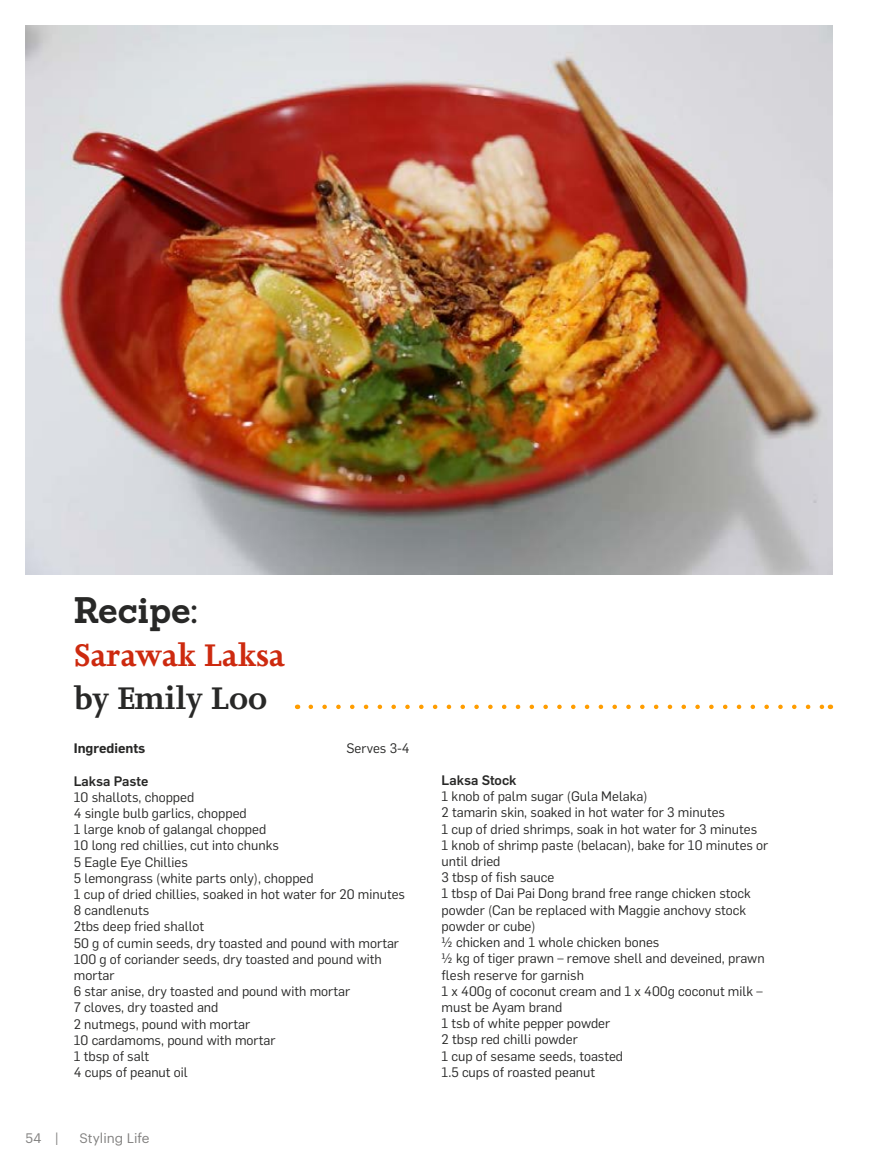
<style>
.page{position:relative;width:893px;height:1170px;background:#fff}
.page>*{position:absolute;margin:0;border:0;box-sizing:border-box;transform-origin:0 0}
.t1{font:700 36px "Joanna MT Std";color:#cd2a0f}
.t2{font:700 36px "Joanna MT Std";color:#282827}
.t3{font:700 36px "Sanchez";color:#282827}
.t4{font:13.5px/16.2px "Flama";color:#282827}
.t5{font:500 13.5px "Flama";color:#282827}
.t6{font:13.5px "Graphik";color:#828180}
.t7{font:600 13.5px "Flama";color:#282827}
</style>
<div class="page">
<img style="left:26px;top:26px;width:806px;height:548px">
<svg style="left:311px;top:704px;width:512px;height:5px"></svg>
<h1 class="t3" style="left:74px;top:585px;width:125px">Recipe:</h1>
<h1 class="t1" style="left:74px;top:635px;width:213px">Sarawak Laksa</h1>
<h1 class="t2" style="left:74px;top:678px;width:195px">by Emily Loo</h1>
<p class="t7" style="left:74px;top:738px;width:73px">Ingredients</p>
<p class="t5" style="left:74px;top:771px;width:76px">Laksa Paste</p>
<p class="t4" style="left:74px;top:788px;width:333px">10 shallots, chopped<br>4 single bulb garlics, chopped<br>1 large knob of galangal chopped<br>10 long red chillies, cut into chunks<br>5 Eagle Eye Chillies<br>5 lemongrass (white parts only), chopped<br>1 cup of dried chillies, soaked in hot water for 20 minutes<br>8 candlenuts<br>2tbs deep fried shallot<br>50 g of cumin seeds, dry toasted and pound with mortar<br>100 g of coriander seeds, dry toasted and pound with mortar<br>6 star anise, dry toasted and pound with mortar<br>7 cloves, dry toasted and<br>2 nutmegs, pound with mortar<br>10 cardamoms, pound with mortar<br>1 tbsp of salt<br>4 cups of peanut oil</p>
<p class="t4" style="left:346px;top:739px;width:65px">Serves 3-4</p>
<p class="t6" style="left:26px;top:1127px;width:35px">54 |</p>
<p class="t6" style="left:80px;top:1127px;width:72px">Styling Life</p>
<p class="t5" style="left:442px;top:770px;width:76px">Laksa Stock</p>
<p class="t4" style="left:442px;top:787px;width:328px">1 knob of palm sugar (Gula Melaka)<br>2 tamarin skin, soaked in hot water for 3 minutes<br>1 cup of dried shrimps, soak in hot water for 3 minutes<br>1 knob of shrimp paste (belacan), bake for 10 minutes or until dried<br>3 tbsp of fish sauce<br>1 tbsp of Dai Pai Dong brand free range chicken stock powder (Can be replaced with Maggie anchovy stock powder or cube)<br>½ chicken and 1 whole chicken bones<br>½ kg of tiger prawn – remove shell and deveined, prawn flesh reserve for garnish<br>1 x 400g of coconut cream and 1 x 400g coconut milk – must be Ayam brand<br>1 tsb of white pepper powder<br>2 tbsp red chilli powder<br>1 cup of sesame seeds, toasted<br>1.5 cups of roasted peanut</p>
</div>
